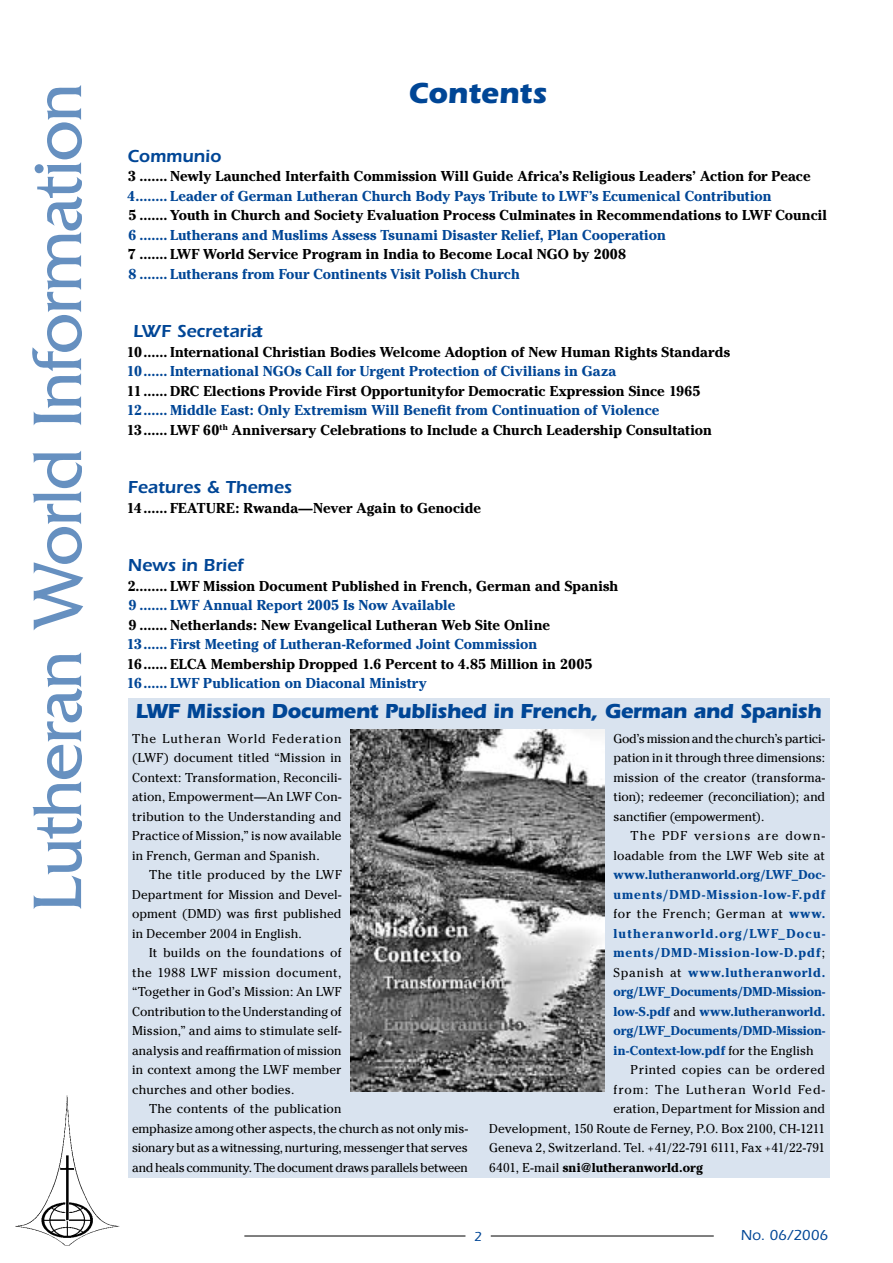
<style>
.page{position:relative;width:893px;height:1263px;background:#fff}
.page>*{position:absolute;margin:0;border:0;box-sizing:border-box;transform-origin:0 0}
.t1{font:72px "Friz Quadrata";letter-spacing:-.02em;color:#6690c0}
.t2{font:700 30px "Itc Eras";letter-spacing:-.005em;color:#004696}
.t3{font:700 21px "Itc Eras";letter-spacing:-.025em;color:#004696}
.t4{font:600 18px "Itc Eras";color:#004696}
.t5{font:500 15px "Itc Eras";color:#004696}
.t6{font:700 14.25px/19.5px "Cheltenham";letter-spacing:.005em;color:#000}
.t7{font:700 14.25px "Cheltenham";letter-spacing:.005em;color:#004696}
.t8{font:12.75px/19.5px "Cheltenham";letter-spacing:.005em;color:#000;text-align:justify}
.t9{font:12.75px/19.5px "Cheltenham";letter-spacing:-.015em;color:#000}
.t10{font:700 12.75px "Cheltenham";letter-spacing:.005em;color:#004696}
.t11{font:700 12.75px "Cheltenham";letter-spacing:.075em;color:#004696}
.t12{font:12.75px/19.5px "Cheltenham";letter-spacing:.025em;color:#000;text-align:right}
.t13{font:700 12.75px "Cheltenham";letter-spacing:.005em;color:#000}
.t14{font:700 12.75px "Cheltenham";letter-spacing:.025em;color:#004696}
.t15{font:700 12.75px "Cheltenham";letter-spacing:.09em;color:#004696}
.t16{font:700 12.75px "Cheltenham";letter-spacing:.06em;color:#004696}
.t17{font:12.75px "Cheltenham";letter-spacing:.05em;color:#000}
.t18{font:12.75px "Cheltenham";letter-spacing:.04em;color:#000}
.t19{font:12.75px "Cheltenham";letter-spacing:.07em;color:#000}
.s1{color:#004696}
.s2{font-weight:700;color:#004696}
.s3{font-weight:400;color:#000}
.s4{font-weight:400}
</style>
<div class="page">
<hr style="left:491px;top:1235px;width:223px;height:1px;background:#000">
<hr style="left:244px;top:1235px;width:221px;height:1px;background:#000">
<img style="left:15px;top:1095px;width:105px;height:151px">
<div style="left:128px;top:699px;width:701px;height:479px;background:#d9e3ef"></div>
<img style="left:350px;top:729px;width:254px;height:363px">
<h1 class="t1" style="left:17px;top:912px;width:830px;rotate:-90deg">Lutheran World Information</h1>
<h2 class="t2" style="left:408px;top:76px;width:140px">Contents</h2>
<h3 class="t4" style="left:128px;top:145px;width:95px">Communio</h3>
<p class="t6" style="left:128px;top:166px;width:684px">3........ Newly Launched Interfaith Commission Will Guide Africa’s Religious Leaders’ Action for Peace</p>
<p class="t7" style="left:127px;top:187px;width:646px">4......... Leader of German Lutheran Church Body Pays Tribute to LWF’s Ecumenical Contribution</p>
<p class="t6" style="left:128px;top:205px;width:700px">5........ Youth in Church and Society Evaluation Process Culminates in Recommendations to LWF Council</p>
<p class="t7" style="left:128px;top:226px;width:539px">6........ Lutherans and Muslims Assess Tsunami Disaster Relief, Plan Cooperation</p>
<p class="t6" style="left:128px;top:244px;width:500px">7........ LWF World Service Program in India to Become Local NGO by 2008</p>
<p class="t7" style="left:128px;top:265px;width:393px">8........ Lutherans from Four Continents Visit Polish Church</p>
<h3 class="t4" style="left:133px;top:321px;width:131px">LWF Secretariat</h3>
<p class="t6" style="left:127px;top:342px;width:605px">10....... International Christian Bodies Welcome Adoption of New Human Rights Standards</p>
<p class="t7" style="left:127px;top:363px;width:491px">10....... International NGOs Call for Urgent Protection of Civilians in Gaza</p>
<p class="t6" style="left:127px;top:381px;width:575px">11....... DRC Elections Provide First Opportunityfor Democratic Expression Since 1965</p>
<p class="t6" style="left:127px;top:400px;width:587px"><span class="s1">12....... Middle East: Only Extremism Will Benefit from Continuation of Violence<br></span>13....... LWF 60<sup>th</sup> Anniversary Celebrations to Include a Church Leadership Consultation</p>
<h3 class="t4" style="left:128px;top:477px;width:165px">Features &amp; Themes</h3>
<p class="t6" style="left:127px;top:498px;width:356px">14....... FEATURE: Rwanda—Never Again to Genocide</p>
<h3 class="t4" style="left:128px;top:555px;width:117px">News in Brief</h3>
<p class="t6" style="left:128px;top:576px;width:492px">2........ LWF Mission Document Published in French, German and Spanish</p>
<p class="t7" style="left:128px;top:597px;width:329px">9........ LWF Annual Report 2005 Is Now Available</p>
<p class="t6" style="left:128px;top:615px;width:423px">9........ Netherlands: New Evangelical Lutheran Web Site Online</p>
<p class="t7" style="left:127px;top:636px;width:412px">13....... First Meeting of Lutheran-Reformed Joint Commission</p>
<p class="t6" style="left:127px;top:654px;width:467px">16....... ELCA Membership Dropped 1.6 Percent to 4.85 Million in 2005</p>
<p class="t7" style="left:127px;top:675px;width:302px">16....... LWF Publication on Diaconal Ministry</p>
<h3 class="t3" style="left:135px;top:699px;width:688px">LWF Mission Document Published in French, German and Spanish</h3>
<p class="t8" style="left:613px;top:729px;width:213px">God’s mission and the church’s partici&shy;pation in it through three dimensions: mission of the creator (transforma&shy;tion); redeemer (reconciliation); and sanctifier (empowerment).</p>
<p class="t12" style="left:613px;top:826px;width:213px">The PDF versions are down&shy;loadable from the LWF Web site at</p>
<p class="t14" style="left:613px;top:867px;width:213px">www.lutheranworld.org/LWF_Doc-</p>
<p class="t11" style="left:613px;top:887px;width:213px">uments/DMD-Mission-low-F.pdf</p>
<p class="t17" style="left:613px;top:906px;width:213px">for the French; German at <span class="s2">www.</span></p>
<p class="t15" style="left:613px;top:926px;width:213px">lutheranworld.org/LWF_Docu-</p>
<p class="t11" style="left:613px;top:945px;width:213px">ments/DMD-Mission-low-D.pdf<span class="s3">;</span></p>
<p class="t16" style="left:613px;top:965px;width:213px"><span class="s3">Spanish at</span> www.lutheranworld.</p>
<p class="t10" style="left:613px;top:984px;width:213px">org/LWF_Documents/DMD-Mission-</p>
<p class="t10" style="left:613px;top:1004px;width:213px">low-S.pdf <span class="s3">and</span> www.lutheranworld.</p>
<p class="t10" style="left:613px;top:1023px;width:213px">org/LWF_Documents/DMD-Mission-</p>
<p class="t10" style="left:613px;top:1043px;width:202px">in-Context-low.pdf <span class="s3">for the English</span></p>
<p class="t18" style="left:630px;top:1062px;width:196px">Printed copies can be ordered</p>
<p class="t19" style="left:613px;top:1082px;width:213px">from: The Lutheran World Fed-</p>
<p class="t8" style="left:613px;top:1099px;width:213px">eration, Department for Mission and</p>
<p class="t8" style="left:489px;top:1119px;width:337px">Development, 150 Route de Ferney, P.O. Box 2100, CH-1211</p>
<p class="t8" style="left:489px;top:1138px;width:337px">Geneva 2, Switzerland. Tel. +41/22-791 6111, Fax +41/22-791</p>
<p class="t13" style="left:489px;top:1160px;width:215px"><span class="s4">6401, E-mail</span> sni@lutheranworld.org</p>
<p class="t8" style="left:132px;top:729px;width:211px">The Lutheran World Federation (LWF) document titled “Mission in Context: Transformation, Reconcili&shy;ation, Empowerment—An LWF Con&shy;tribution to the Understanding and Practice of Mission,” is now available in French, German and Spanish.</p>
<p class="t8" style="left:132px;top:865px;width:211px;text-indent:17px">The title produced by the LWF Department for Mission and Devel&shy;opment (DMD) was first published in December 2004 in English.</p>
<p class="t8" style="left:132px;top:943px;width:211px;text-indent:17px">It builds on the foundations of the 1988 LWF mission document, “Together in God’s Mission: An LWF Contribution to the Understanding of Mission,” and aims to stimulate self&shy;analysis and reaffirmation of mission in context among the LWF member churches and other bodies.</p>
<p class="t9" style="left:132px;top:1099px;width:337px;text-indent:17px">The contents of the publication<br>emphasize among other aspects, the church as not only mis&shy;sionary but as a witnessing, nurturing, messenger that serves and heals community. The document draws parallels between</p>
<p class="t5" style="left:741px;top:1227px;width:89px">No. 06/2006</p>
</div>
